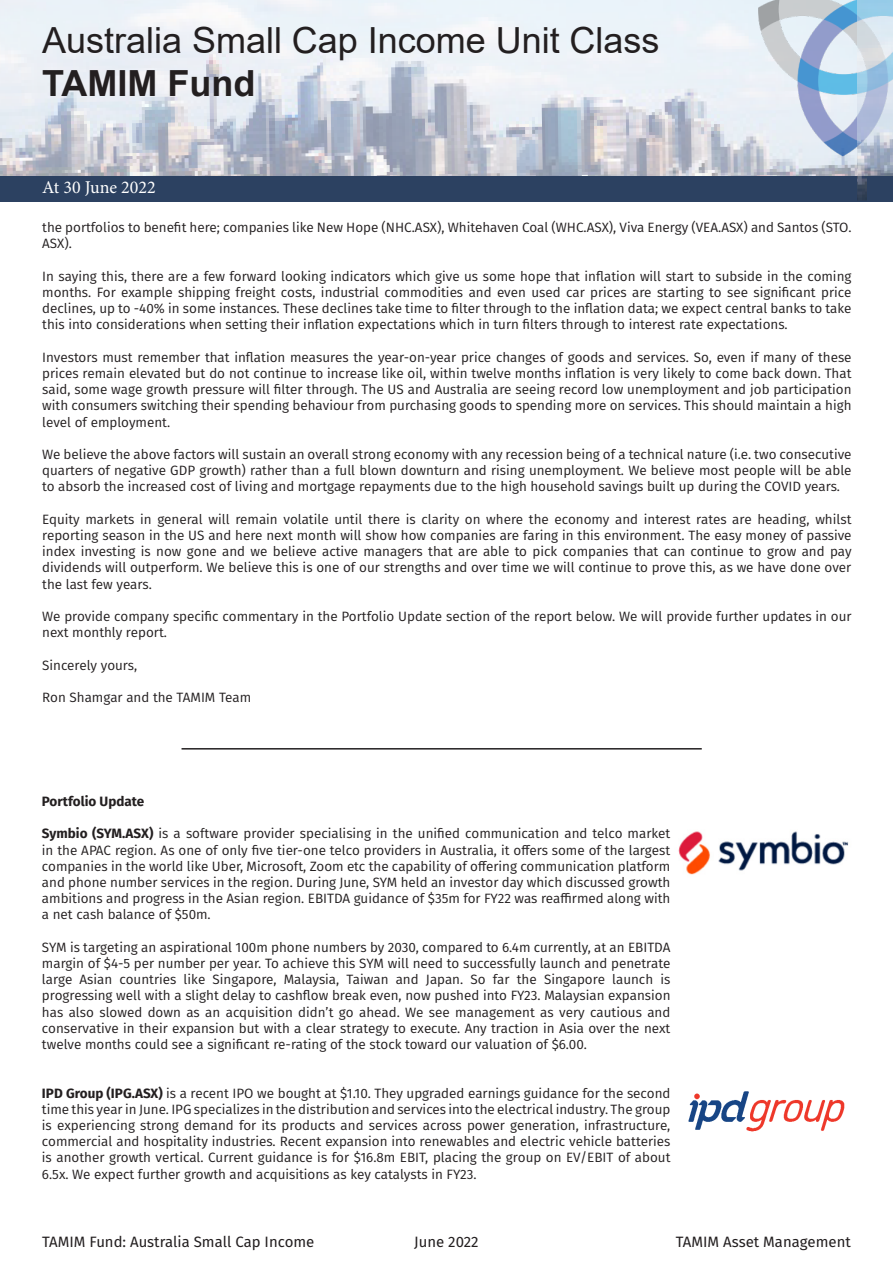
<style>
.page{position:relative;width:893px;height:1263px;background:#fff}
.page>*{position:absolute;margin:0;border:0;box-sizing:border-box;transform-origin:0 0}
.t1{font:36px "Arial";color:#231f20}
.t2{font:700 36px "Arial";color:#231f20}
.t3{font:18px "Minion Pro";color:#fff}
.t4{font:15px "Fira Sans";color:#231f20}
.t5{font:13.5px/16.2px "Fira Sans";color:#231f20;text-align:justify}
.t6{font:700 13.5px "Fira Sans";color:#231f20}
.s1{font-weight:700}
</style>
<div class="page">
<img style="left:0;top:0;width:725px;height:176px">
<div style="left:0;top:176px;width:893px;height:26px;background:#2c4161"></div>
<img style="left:725px;top:0;width:132px;height:176px">
<img style="left:857px;top:0;width:36px;height:200px">
<div style="left:868px;top:176px;width:25px;height:26px;background:#2c4161"></div>
<hr style="left:182px;top:748px;width:520px;height:1px;background:#231f20">
<img style="left:678px;top:831px;width:171px;height:44px">
<img style="left:688px;top:1091px;width:157px;height:41px">
<p class="t1" style="left:42px;top:16px;width:619px">Australia Small Cap Income Unit Class</p>
<p class="t2" style="left:42px;top:58px;width:215px">TAMIM Fund</p>
<p class="t3" style="left:42px;top:175px;width:115px">At 30 June 2022</p>
<p class="t5" style="left:42px;top:219px;width:811px">the portfolios to benefit here; companies like New Hope (NHC.ASX), Whitehaven Coal (WHC.ASX), Viva Energy (VEA.ASX) and Santos (STO.<br>ASX).</p>
<p class="t5" style="left:42px;top:268px;width:811px">In saying this, there are a few forward looking indicators which give us some hope that inflation will start to subside in the coming months. For example shipping freight costs, industrial commodities and even used car prices are starting to see significant price declines, up to -40% in some instances. These declines take time to filter through to the inflation data; we expect central banks to take this into considerations when setting their inflation expectations which in turn filters through to interest rate expectations.</p>
<p class="t5" style="left:42px;top:349px;width:811px">Investors must remember that inflation measures the year-on-year price changes of goods and services. So, even if many of these prices remain elevated but do not continue to increase like oil, within twelve months inflation is very likely to come back down. That said, some wage growth pressure will filter through. The US and Australia are seeing record low unemployment and job participation with consumers switching their spending behaviour from purchasing goods to spending more on services. This should maintain a high level of employment.</p>
<p class="t5" style="left:42px;top:446px;width:811px">We believe the above factors will sustain an overall strong economy with any recession being of a technical nature (i.e. two consecutive quarters of negative GDP growth) rather than a full blown downturn and rising unemployment. We believe most people will be able to absorb the increased cost of living and mortgage repayments due to the high household savings built up during the COVID years.</p>
<p class="t5" style="left:42px;top:511px;width:811px">Equity markets in general will remain volatile until there is clarity on where the economy and interest rates are heading, whilst reporting season in the US and here next month will show how companies are faring in this environment. The easy money of passive index investing is now gone and we believe active managers that are able to pick companies that can continue to grow and pay dividends will outperform. We believe this is one of our strengths and over time we will continue to prove this, as we have done over the last few years.</p>
<p class="t5" style="left:42px;top:608px;width:811px">We provide company specific commentary in the Portfolio Update section of the report below. We will provide further updates in our next monthly report.</p>
<p class="t5" style="left:42px;top:656px;width:97px">Sincerely yours,</p>
<p class="t5" style="left:42px;top:689px;width:210px">Ron Shamgar and the TAMIM Team</p>
<p class="t6" style="left:42px;top:790px;width:104px">Portfolio Update</p>
<p class="t5" style="left:42px;top:825px;width:630px"><span class="s1">Symbio (SYM.ASX)</span> is a software provider specialising in the unified communication and telco market in the APAC region. As one of only five tier-one telco providers in Australia, it offers some of the largest companies in the world like Uber, Microsoft, Zoom etc the capability of offering communication platform and phone number services in the region. During June, SYM held an investor day which discussed growth ambitions and progress in the Asian region. EBITDA guidance of $35m for FY22 was reaffirmed along with a net cash balance of $50m.</p>
<p class="t5" style="left:42px;top:939px;width:630px">SYM is targeting an aspirational 100m phone numbers by 2030, compared to 6.4m currently, at an EBITDA margin of $4-5 per number per year. To achieve this SYM will need to successfully launch and penetrate large Asian countries like Singapore, Malaysia, Taiwan and Japan. So far the Singapore launch is progressing well with a slight delay to cashflow break even, now pushed into FY23. Malaysian expansion has also slowed down as an acquisition didn’t go ahead. We see management as very cautious and conservative in their expansion but with a clear strategy to execute. Any traction in Asia over the next twelve months could see a significant re-rating of the stock toward our valuation of $6.00.</p>
<p class="t5" style="left:42px;top:1084px;width:630px"><span class="s1">IPD Group (IPG.ASX)</span> is a recent IPO we bought at $1.10. They upgraded earnings guidance for the second time this year in June. IPG specializes in the distribution and services into the electrical industry. The group is experiencing strong demand for its products and services across power generation, infrastructure, commercial and hospitality industries. Recent expansion into renewables and electric vehicle batteries is another growth vertical. Current guidance is for $16.8m EBIT, placing the group on EV/EBIT of about 6.5x. We expect further growth and acquisitions as key catalysts in FY23.</p>
<p class="t4" style="left:42px;top:1230px;width:274px">TAMIM Fund: Australia Small Cap Income</p>
<p class="t4" style="left:414px;top:1230px;width:66px">June 2022</p>
<p class="t4" style="left:676px;top:1230px;width:176px">TAMIM Asset Management</p>
</div>
